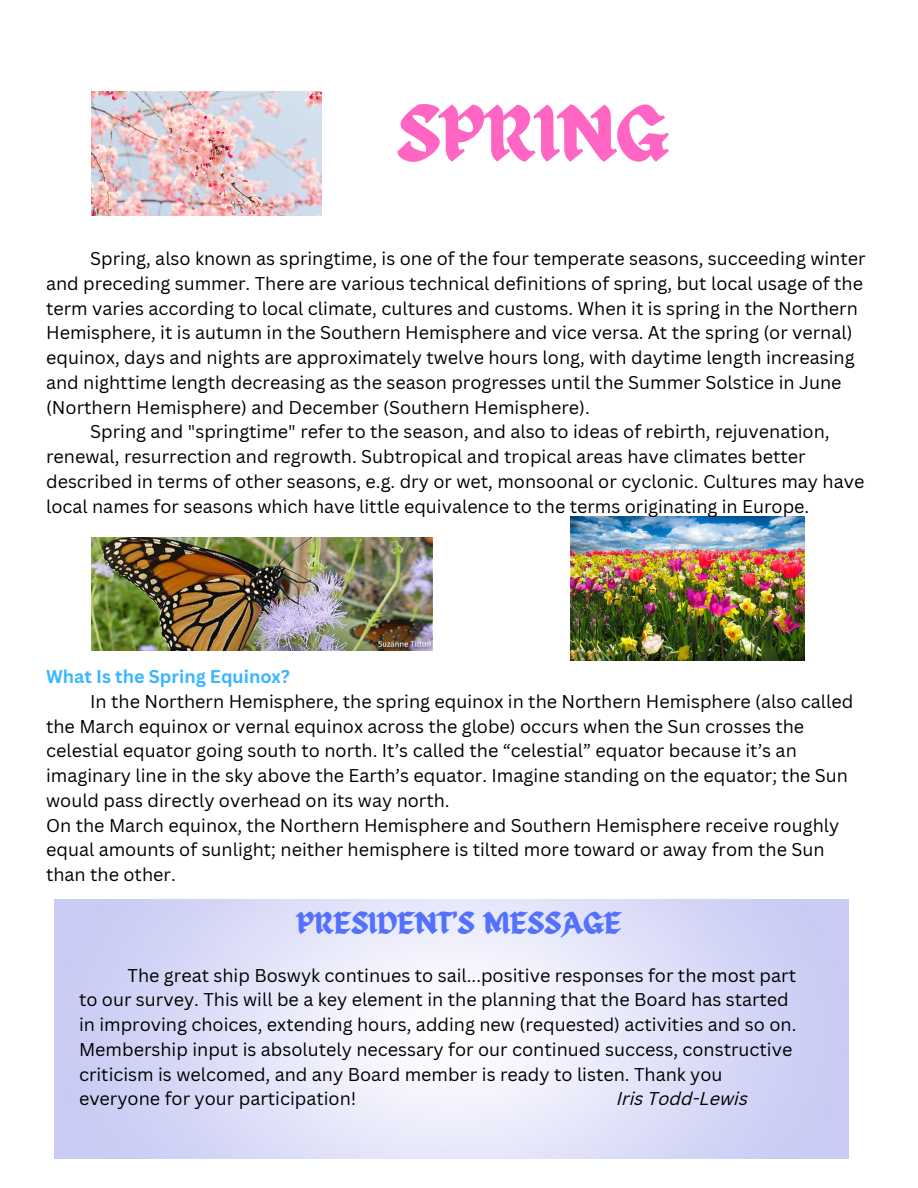
<style>
.page{position:relative;width:918px;height:1188px;background:#fff}
.page>*{position:absolute;margin:0;border:0;box-sizing:border-box;transform-origin:0 0}
.t1{font:78px "ED Celandine";color:#ff66c4}
.t2{font:30.6px "ED Celandine";color:#5271ff}
.t3{font:18px/24.8px "Canva Sans";color:#000}
.t4{font:700 18px "Canva Sans";color:#38b6ff}
.t5{font:italic 18px "Canva Sans";color:#000}
</style>
<div class="page">
<img style="left:92px;top:92px;width:229px;height:124px">
<img style="left:571px;top:517px;width:234px;height:144px">
<img style="left:92px;top:537px;width:341px;height:114px">
<h1 class="t1" style="left:397px;top:91px;width:275px">SPRING</h1>
<p class="t3" style="left:90px;top:246px;width:777px">Spring, also known as springtime, is one of the four temperate seasons, succeeding winter</p>
<p class="t3" style="left:46px;top:271px;width:819px">and preceding summer. There are various technical definitions of spring, but local usage of the</p>
<p class="t3" style="left:46px;top:295px;width:813px">term varies according to local climate, cultures and customs. When it is spring in the Northern</p>
<p class="t3" style="left:46px;top:320px;width:808px">Hemisphere, it is autumn in the Southern Hemisphere and vice versa. At the spring (or vernal)</p>
<p class="t3" style="left:46px;top:345px;width:810px">equinox, days and nights are approximately twelve hours long, with daytime length increasing</p>
<p class="t3" style="left:46px;top:370px;width:797px">and nighttime length decreasing as the season progresses until the Summer Solstice in June</p>
<p class="t3" style="left:46px;top:394px;width:545px">(Northern Hemisphere) and December (Southern Hemisphere).</p>
<p class="t3" style="left:90px;top:419px;width:741px">Spring and "springtime" refer to the season, and also to ideas of rebirth, rejuvenation,</p>
<p class="t3" style="left:46px;top:444px;width:761px">renewal, resurrection and regrowth. Subtropical and tropical areas have climates better</p>
<p class="t3" style="left:46px;top:469px;width:820px">described in terms of other seasons, e.g. dry or wet, monsoonal or cyclonic. Cultures may have</p>
<p class="t3" style="left:46px;top:493px;width:765px">local names for seasons which have little equivalence to the terms originating in Europe.</p>
<p class="t4" style="left:46px;top:664px;width:245px">What Is the Spring Equinox?</p>
<p class="t3" style="left:46px;top:689px;width:809px;text-indent:44px">In the Northern Hemisphere, the spring equinox in the Northern Hemisphere (also called the March equinox or vernal equinox across the globe) occurs when the Sun crosses the celestial equator going south to north. It’s called the “celestial” equator because it’s an imaginary line in the sky above the Earth’s equator. Imagine standing on the equator; the Sun would pass directly overhead on its way north.<br>On the March equinox, the Northern Hemisphere and Southern Hemisphere receive roughly equal amounts of sunlight; neither hemisphere is tilted more toward or away from the Sun than the other.</p>
<h2 class="t2" style="left:296px;top:906px;width:327px">PRESIDENT'S MESSAGE</h2>
<p class="t3" style="left:79px;top:962px;width:719px;text-indent:49px">The great ship Boswyk continues to sail...positive responses for the most part to our survey. This will be a key element in the planning that the Board has started in improving choices, extending hours, adding new (requested) activities and so on.<br>Membership input is absolutely necessary for our continued success, constructive criticism is welcomed, and any Board member is ready to listen. Thank you everyone for your participation!</p>
<p class="t5" style="left:617px;top:1092px;width:133px">Iris Todd-Lewis</p>
</div>
